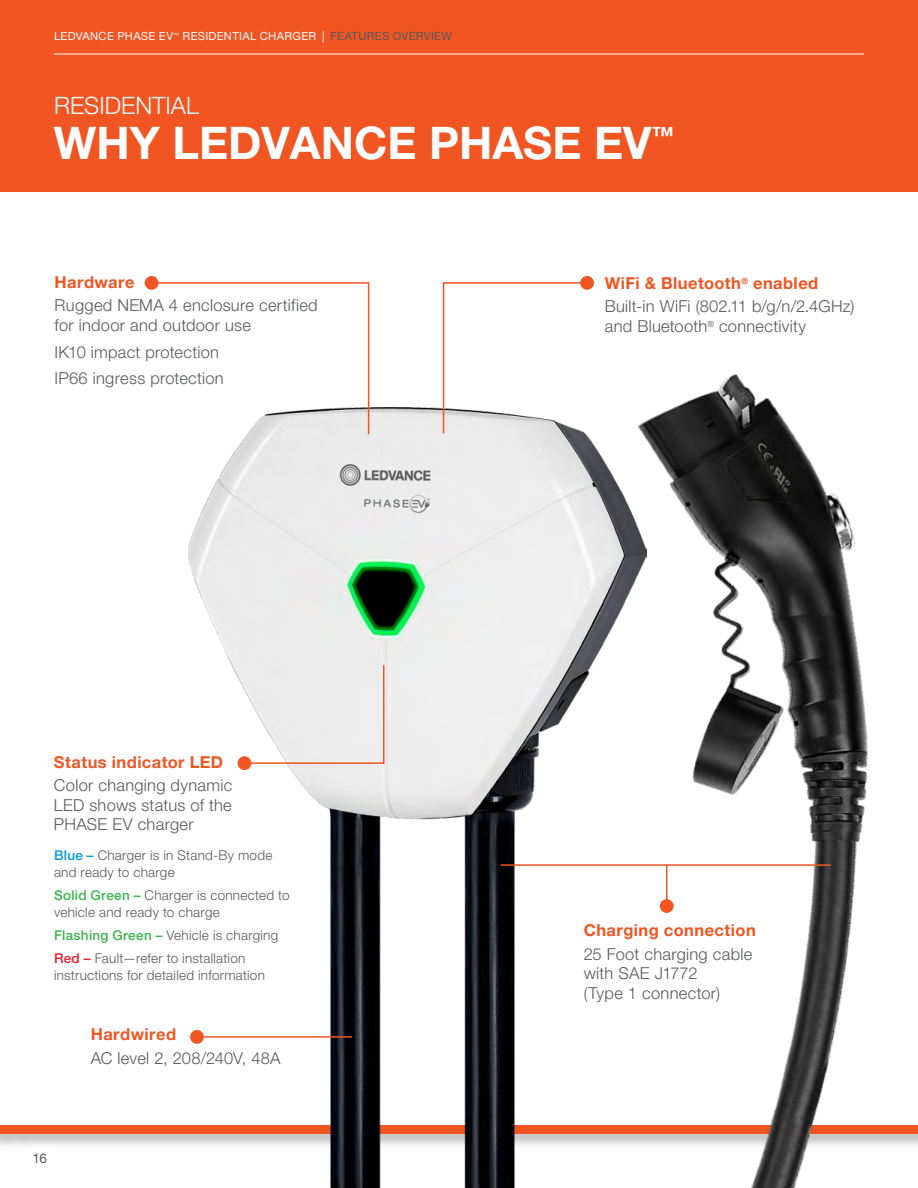
<style>
.page{position:relative;width:918px;height:1188px;background:#fff}
.page>*{position:absolute;margin:0;border:0;box-sizing:border-box;transform-origin:0 0}
.t1{font:700 45px "Helvetica Neue LT Pro";color:#fff}
.t2{font:300 24px "Helvetica Neue LT Pro";color:#fff}
.t3{font:300 16.5px/19.5px "Helvetica Neue LT Pro";letter-spacing:.015em;color:#58595b}
.t4{font:700 16.5px "Helvetica Neue LT Pro";letter-spacing:.025em;color:#f05522}
.t5{font:300 13.5px/16.5px "Helvetica Neue LT Pro";letter-spacing:.02em;color:#58595b}
.t6{font:13.5px "Helvetica Neue LT Pro";color:#58595b}
.t7{font:11.25px "Helvetica Neue LT Pro";letter-spacing:.03em;color:#fff}
.s1{color:#58595b}
.s2{font-weight:500;color:#0099dc}
.s3{font-weight:500;color:#39b54a}
.s4{font-weight:500;color:#ea1b2d}
.s5{font-weight:700;color:#f05522}
</style>
<div class="page">
<div style="left:0;top:1124px;width:918px;height:25px;background:#000;opacity:.3"></div>
<div style="left:0;top:1125px;width:918px;height:9px;background:#f05522"></div>
<img style="left:189px;top:408px;width:190px;height:780px">
<div style="left:0;top:0;width:918px;height:191px;background:#f05522"></div>
<hr style="left:54px;top:54px;width:810px;height:1px;background:#fff">
<svg style="left:159px;top:282px;width:211px;height:154px"></svg>
<div style="left:145px;top:276px;width:14px;height:14px;background:#f05522;border-radius:50%"></div>
<hr style="left:197px;top:1036px;width:155px;height:2px;background:#f05522">
<div style="left:190px;top:1030px;width:14px;height:14px;background:#f05522;border-radius:50%"></div>
<svg style="left:243px;top:664px;width:136px;height:101px;background:#eeeceb"></svg>
<div style="left:238px;top:756px;width:13px;height:14px;background:#f05522;border-radius:50%"></div>
<img style="left:379px;top:276px;width:539px;height:912px">
<hr style="left:666px;top:865px;width:2px;height:41px;background:#f05522">
<div style="left:660px;top:899px;width:14px;height:14px;background:#f05522;border-radius:50%"></div>
<hr style="left:501px;top:864px;width:330px;height:2px;background:#f05522">
<p class="t7" style="left:54px;top:29px;width:399px">LEDVANCE PHASE EV<sup>™</sup> RESIDENTIAL CHARGER | <span class="s1">FEATURES OVERVIEW</span></p>
<h2 class="t2" style="left:54px;top:91px;width:146px">RESIDENTIAL</h2>
<h1 class="t1" style="left:54px;top:115px;width:622px">WHY LEDVANCE PHASE EV<sup>™</sup></h1>
<p class="t4" style="left:55px;top:272px;width:81px">Hardware</p>
<p class="t3" style="left:55px;top:296px;width:265px">Rugged NEMA 4 enclosure certified for indoor and outdoor use</p>
<p class="t3" style="left:55px;top:338px;width:171px;line-height:26.7px">IK10 impact protection<br>IP66 ingress protection</p>
<p class="t4" style="left:54px;top:752px;width:171px">Status indicator LED</p>
<p class="t3" style="left:54px;top:776px;width:180px;text-align:justify">Color changing dynamic LED shows status of the PHASE EV charger</p>
<p class="t5" style="left:54px;top:847px;width:220px"><span class="s2">Blue –</span> Charger is in Stand-By mode and ready to charge</p>
<p class="t5" style="left:54px;top:887px;width:237px"><span class="s3">Solid Green –</span> Charger is connected to vehicle and ready to charge</p>
<p class="t5" style="left:54px;top:923px;width:226px;line-height:23.2px"><span class="s3">Flashing Green –</span> Vehicle is charging<br><span class="s4">Red –</span> Fault—refer to installation</p>
<p class="t5" style="left:54px;top:966px;width:213px">instructions for detailed information</p>
<p class="t6" style="left:32px;top:1150px;width:16px">16</p>
<p class="t4" style="left:91px;top:1024px;width:87px">Hardwired</p>
<p class="t3" style="left:91px;top:1048px;width:191px">AC level 2, 208/240V, 48A</p>
<p class="t3" style="left:605px;top:271px;width:251px;line-height:23.7px"><span class="s5">WiFi &amp; Bluetooth</span><sup>®</sup> <span class="s5">enabled<br></span>Built-in WiFi (802.11 b/g/n/2.4GHz)</p>
<p class="t3" style="left:605px;top:316px;width:203px">and Bluetooth<sup>®</sup> connectivity</p>
<p class="t4" style="left:584px;top:920px;width:174px">Charging connection</p>
<p class="t3" style="left:584px;top:944px;width:170px">25 Foot charging cable with SAE J1772<br>(Type 1 connector)</p>
</div>
